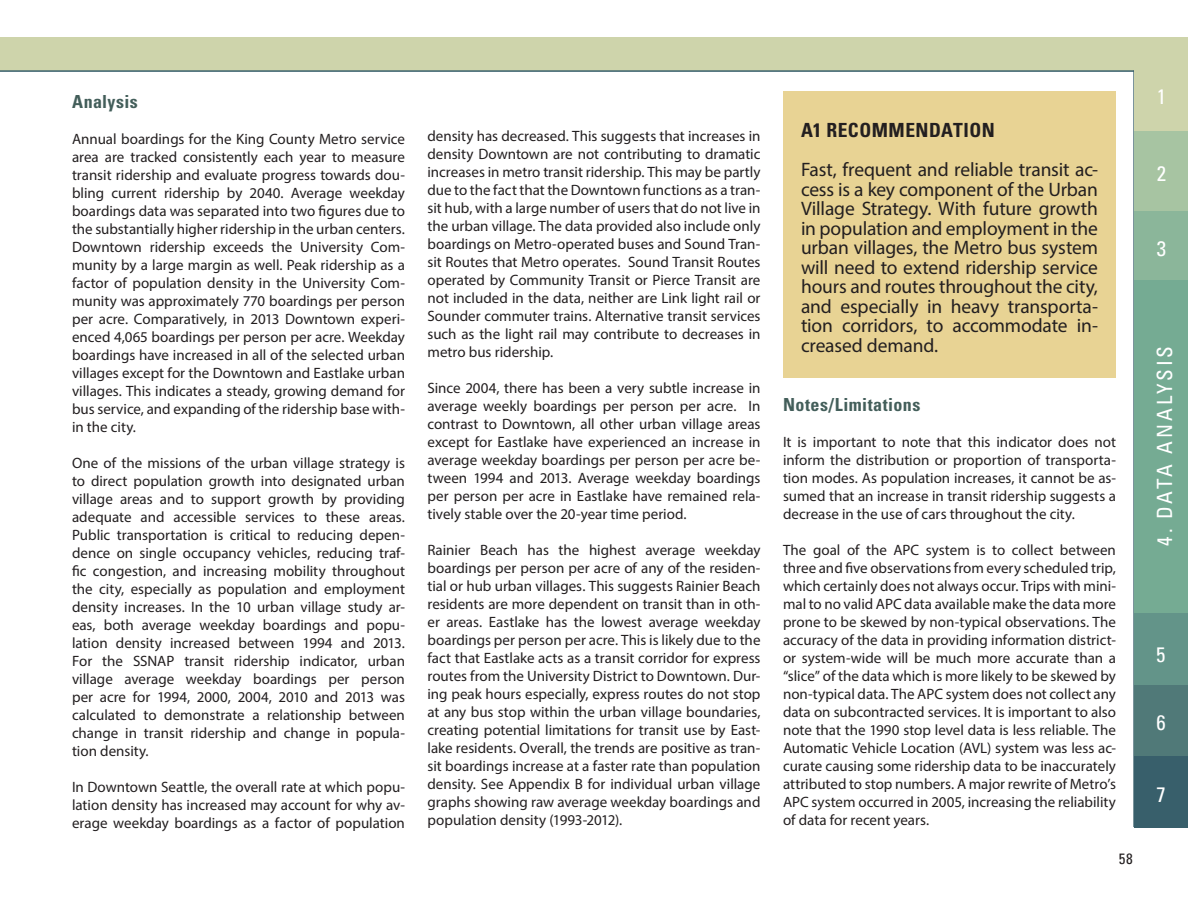
<style>
.page{position:relative;width:1188px;height:918px;background:#fff}
.page>*{position:absolute;margin:0;border:0;box-sizing:border-box;transform-origin:0 0}
.t1{font:condensed 21px "Univers LT Std";letter-spacing:.12em;color:#fff}
.t2{font:19.5px/19.5px "Myriad Pro";letter-spacing:-.005em;color:#231f20;text-align:justify}
.t3{font:700 condensed 19.5px "Univers LT Std";letter-spacing:.025em;color:#231f20}
.t4{font:700 condensed 18px "Univers LT Std";letter-spacing:.025em;color:#435e5a}
.t5{font:15px/18px "Myriad Pro";color:#231f20;text-align:justify}
.t6{font:condensed 15px "Univers LT Std";color:#231f20}
</style>
<div class="page">
<div style="left:0;top:37px;width:1188px;height:33px;background:#ced4ab"></div>
<hr style="left:0;top:70px;width:1135px;height:2px;background:#385f6b">
<div style="left:783px;top:91px;width:333px;height:287px;background:#e8d394"></div>
<hr style="left:1133px;top:71px;width:2px;height:756px;background:#385f6b">
<div style="left:1135px;top:756px;width:53px;height:72px;background:#385f6b"></div>
<div style="left:1135px;top:684px;width:53px;height:72px;background:#507978"></div>
<div style="left:1135px;top:613px;width:53px;height:72px;background:#639489"></div>
<div style="left:1135px;top:280px;width:53px;height:333px;background:#75ab93"></div>
<div style="left:1135px;top:211px;width:53px;height:69px;background:#8bb69a"></div>
<div style="left:1135px;top:131px;width:53px;height:80px;background:#a7c4a2"></div>
<div style="left:1135px;top:55px;width:53px;height:76px;background:#ced4ab"></div>
<p class="t4" style="left:72px;top:91px;width:67px">Analysis</p>
<p class="t5" style="left:72px;top:130px;width:335px">Annual boardings for the King County Metro service area are tracked consistently each year to measure transit ridership and evaluate progress towards dou&shy;bling current ridership by 2040. Average weekday boardings data was separated into two figures due to the substantially higher ridership in the urban centers.<br>Downtown ridership exceeds the University Com&shy;munity by a large margin as well. Peak ridership as a factor of population density in the University Com&shy;munity was approximately 770 boardings per person per acre. Comparatively, in 2013 Downtown experi&shy;enced 4,065 boardings per person per acre. Weekday boardings have increased in all of the selected urban villages except for the Downtown and Eastlake urban villages. This indicates a steady, growing demand for bus service, and expanding of the ridership base with&shy;in the city.</p>
<p class="t5" style="left:72px;top:454px;width:335px">One of the missions of the urban village strategy is to direct population growth into designated urban village areas and to support growth by providing adequate and accessible services to these areas.<br>Public transportation is critical to reducing depen&shy;dence on single occupancy vehicles, reducing traf&shy;fic congestion, and increasing mobility throughout the city, especially as population and employment density increases. In the 10 urban village study ar&shy;eas, both average weekday boardings and popu&shy;lation density increased between 1994 and 2013.<br>For the SSNAP transit ridership indicator, urban village average weekday boardings per person per acre for 1994, 2000, 2004, 2010 and 2013 was calculated to demonstrate a relationship between change in transit ridership and change in popula&shy;tion density.</p>
<p class="t5" style="left:72px;top:778px;width:335px">In Downtown Seattle, the overall rate at which popu&shy;lation density has increased may account for why av&shy;erage weekday boardings as a factor of population</p>
<p class="t5" style="left:428px;top:127px;width:335px">density has decreased. This suggests that increases in density Downtown are not contributing to dramatic increases in metro transit ridership. This may be partly due to the fact that the Downtown functions as a tran&shy;sit hub, with a large number of users that do not live in the urban village. The data provided also include only boardings on Metro-operated buses and Sound Tran&shy;sit Routes that Metro operates. Sound Transit Routes operated by Community Transit or Pierce Transit are not included in the data, neither are Link light rail or Sounder commuter trains. Alternative transit services such as the light rail may contribute to decreases in metro bus ridership.</p>
<p class="t5" style="left:428px;top:379px;width:335px">Since 2004, there has been a very subtle increase in average weekly boardings per person per acre. In contrast to Downtown, all other urban village areas except for Eastlake have experienced an increase in average weekday boardings per person per acre be&shy;tween 1994 and 2013. Average weekday boardings per person per acre in Eastlake have remained rela&shy;tively stable over the 20-year time period.</p>
<p class="t5" style="left:428px;top:541px;width:335px">Rainier Beach has the highest average weekday boardings per person per acre of any of the residen&shy;tial or hub urban villages. This suggests Rainier Beach residents are more dependent on transit than in oth&shy;er areas. Eastlake has the lowest average weekday boardings per person per acre. This is likely due to the fact that Eastlake acts as a transit corridor for express routes from the University District to Downtown. Dur&shy;ing peak hours especially, express routes do not stop at any bus stop within the urban village boundaries, creating potential limitations for transit use by East&shy;lake residents. Overall, the trends are positive as tran&shy;sit boardings increase at a faster rate than population density. See Appendix B for individual urban village graphs showing raw average weekday boardings and population density (1993-2012).</p>
<p class="t3" style="left:801px;top:118px;width:195px">A1 RECOMMENDATION</p>
<p class="t2" style="left:801px;top:160px;width:299px">Fast, frequent and reliable transit ac&shy;cess is a key component of the Urban Village Strategy. With future growth in population and employment in the urban villages, the Metro bus system will need to extend ridership service hours and routes throughout the city, and especially in heavy transporta&shy;tion corridors, to accommodate in&shy;creased demand.</p>
<p class="t4" style="left:783px;top:394px;width:139px">Notes/Limitations</p>
<p class="t5" style="left:783px;top:433px;width:335px">It is important to note that this indicator does not inform the distribution or proportion of transporta&shy;tion modes. As population increases, it cannot be as&shy;sumed that an increase in transit ridership suggests a decrease in the use of cars throughout the city.</p>
<p class="t5" style="left:783px;top:541px;width:335px">The goal of the APC system is to collect between three and five observations from every scheduled trip, which certainly does not always occur. Trips with mini&shy;mal to no valid APC data available make the data more prone to be skewed by non-typical observations. The accuracy of the data in providing information district&shy;or system-wide will be much more accurate than a “slice” of the data which is more likely to be skewed by non-typical data. The APC system does not collect any data on subcontracted services. It is important to also note that the 1990 stop level data is less reliable. The Automatic Vehicle Location (AVL) system was less ac&shy;curate causing some ridership data to be inaccurately attributed to stop numbers. A major rewrite of Metro’s APC system occurred in 2005, increasing the reliability of data for recent years.</p>
<p class="t6" style="left:1119px;top:849px;width:16px">58</p>
<p class="t1" style="left:1157px;top:83px;width:11px">1</p>
<p class="t1" style="left:1157px;top:160px;width:11px">2</p>
<p class="t1" style="left:1157px;top:235px;width:11px">3</p>
<p class="t1" style="left:1151px;top:546px;width:201px;rotate:-90deg">4. DATA ANALYSIS</p>
<p class="t1" style="left:1156px;top:641px;width:11px">5</p>
<p class="t1" style="left:1156px;top:710px;width:11px">6</p>
<p class="t1" style="left:1156px;top:782px;width:11px">7</p>
</div>
